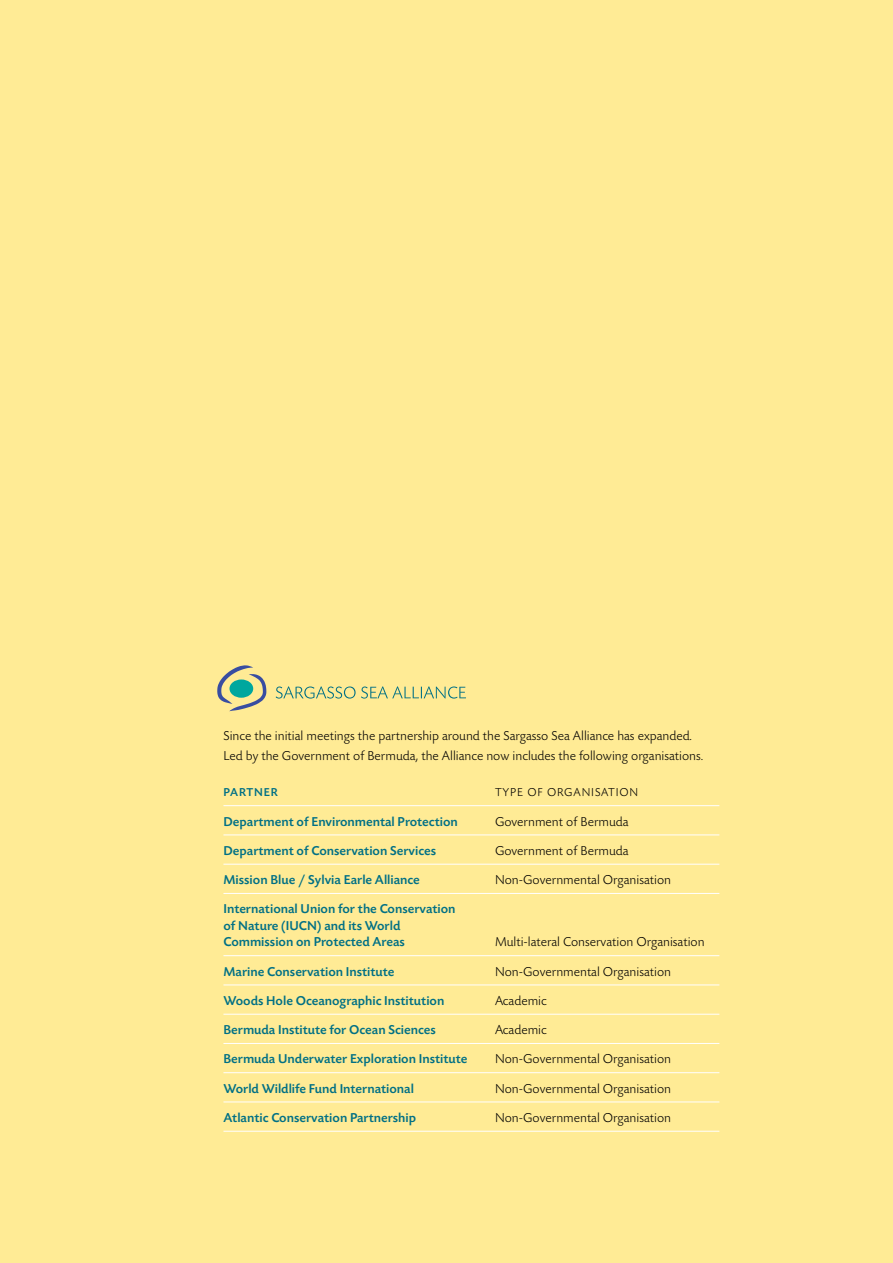
<style>
.page{position:relative;width:893px;height:1263px;background:#ffeb95}
.page>*{position:absolute;margin:0;border:0;box-sizing:border-box;transform-origin:0 0}
.t1{font:300 13.5px/20.2px "Today SBOP";color:#000}
.t2{font:500 13.5px/16.5px "Today SBOP";color:#007085}
.t3{font:300 12px "Today SBOP";color:#000}
.t4{font:500 12px "Today SBOP";color:#007085}
</style>
<div class="page">
<hr style="left:223px;top:805px;width:496px;height:1px;background:#fff">
<hr style="left:223px;top:834px;width:496px;height:1px;background:#fff">
<hr style="left:223px;top:864px;width:496px;height:1px;background:#fff">
<hr style="left:223px;top:893px;width:496px;height:1px;background:#fff">
<hr style="left:223px;top:955px;width:496px;height:1px;background:#fff">
<hr style="left:223px;top:984px;width:496px;height:1px;background:#fff">
<hr style="left:223px;top:1014px;width:496px;height:1px;background:#fff">
<hr style="left:223px;top:1043px;width:496px;height:1px;background:#fff">
<hr style="left:223px;top:1072px;width:496px;height:1px;background:#fff">
<hr style="left:223px;top:1101px;width:496px;height:1px;background:#fff">
<hr style="left:223px;top:1131px;width:496px;height:1px;background:#fff">
<svg style="left:276px;top:686px;width:190px;height:12px"></svg>
<svg style="left:217px;top:665px;width:49px;height:46px"></svg>
<p class="t1" style="left:223px;top:726px;width:481px">Since the initial meetings the partnership around the Sargasso Sea Alliance has expanded.<br>Led by the Government of Bermuda, the Alliance now includes the following organisations.</p>
<p class="t4" style="left:223px;top:786px;width:15px">Partner</p>
<p class="t3" style="left:495px;top:786px;width:16px">Type</p>
<p class="t3" style="left:527px;top:786px;width:38px">of Organisation</p>
<p class="t2" style="left:223px;top:813px;width:236px">Department of Environmental Protection</p>
<p class="t1" style="left:495px;top:812px;width:135px">Government of Bermuda</p>
<p class="t2" style="left:223px;top:843px;width:214px">Department of Conservation Services</p>
<p class="t1" style="left:495px;top:841px;width:135px">Government of Bermuda</p>
<p class="t2" style="left:223px;top:872px;width:198px">Mission Blue / Sylvia Earle Alliance</p>
<p class="t1" style="left:495px;top:870px;width:178px">Non-Governmental Organisation</p>
<p class="t2" style="left:223px;top:901px;width:234px">International Union for the Conservation of Nature (IUCN) and its World<br>Commission on Protected Areas</p>
<p class="t1" style="left:495px;top:932px;width:211px">Multi-lateral Conservation Organisation</p>
<p class="t2" style="left:223px;top:963px;width:173px">Marine Conservation Institute</p>
<p class="t1" style="left:495px;top:962px;width:178px">Non-Governmental Organisation</p>
<p class="t2" style="left:223px;top:993px;width:222px">Woods Hole Oceanographic Institution</p>
<p class="t1" style="left:495px;top:991px;width:53px">Academic</p>
<p class="t2" style="left:223px;top:1022px;width:214px">Bermuda Institute for Ocean Sciences</p>
<p class="t1" style="left:495px;top:1020px;width:53px">Academic</p>
<p class="t2" style="left:223px;top:1051px;width:245px">Bermuda Underwater Exploration Institute</p>
<p class="t1" style="left:495px;top:1049px;width:178px">Non-Governmental Organisation</p>
<p class="t2" style="left:223px;top:1080px;width:192px">World Wildlife Fund International</p>
<p class="t1" style="left:495px;top:1079px;width:178px">Non-Governmental Organisation</p>
<p class="t2" style="left:223px;top:1110px;width:194px">Atlantic Conservation Partnership</p>
<p class="t1" style="left:495px;top:1108px;width:178px">Non-Governmental Organisation</p>
</div>
